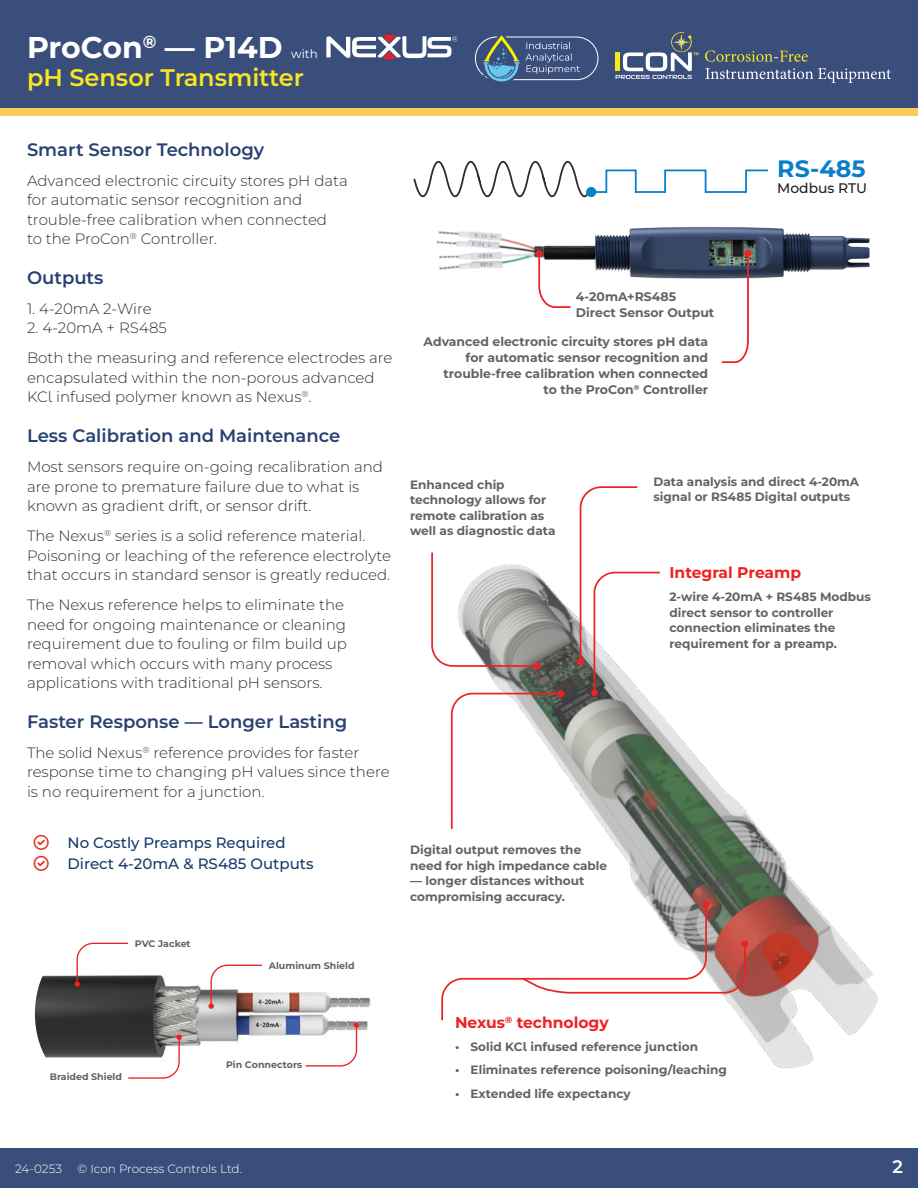
<style>
.page{position:relative;width:918px;height:1188px;background:#fff}
.page>*{position:absolute;margin:0;border:0;box-sizing:border-box;transform-origin:0 0}
.t1{font:700 30px "Montserrat";color:#fff}
.t2{font:600 24px "Montserrat";color:#f8e623}
.t3{font:700 23.7px "Montserrat";color:#0a7eca}
.t4{font:600 18px "Montserrat";color:#294171}
.t5{font:600 18px "Montserrat";color:#fff}
.t6{font:700 15.6px "Montserrat";color:#ee2123}
.t7{font:300 15px/19.5px "Montserrat";color:#312f30}
.t8{font:500 15px/21.3px "Montserrat";color:#183b6e}
.t9{font:500 13.8px "Montserrat";color:#231f20}
.t10{font:700 12.45px/16px "Montserrat";color:#636366}
.t11{font:700 12.15px/15.6px "Montserrat";color:#636366}
.t12{font:300 12px "Montserrat";color:#fff}
.t13{font:12px "Montserrat";color:#fff}
.t14{font:700 9.45px "Montserrat";color:#636366}
</style>
<div class="page">
<div style="left:0;top:0;width:918px;height:116px;background:#feca5c"></div>
<div style="left:0;top:0;width:918px;height:108px;background:#3a4e7b"></div>
<div style="left:0;top:1148px;width:918px;height:40px;background:#3a4e7b"></div>
<svg style="left:474px;top:35px;width:106px;height:47px"></svg>
<svg style="left:326px;top:35px;width:131px;height:24px"></svg>
<svg style="left:705px;top:68px;width:186px;height:15px"></svg>
<svg style="left:705px;top:50px;width:103px;height:12px"></svg>
<svg style="left:616px;top:32px;width:82px;height:47px"></svg>
<svg style="left:413px;top:160px;width:356px;height:38px"></svg>
<div style="left:586px;top:187px;width:10px;height:10px;background:#0a7eca;border-radius:50%"></div>
<img style="left:436px;top:231px;width:105px;height:39px">
<img style="left:541px;top:226px;width:329px;height:53px">
<svg style="left:537px;top:252px;width:35px;height:56px"></svg>
<div style="left:536px;top:250px;width:7px;height:7px;background:#ee2123;border-radius:50%"></div>
<svg style="left:720px;top:252px;width:30px;height:112px"></svg>
<div style="left:744px;top:250px;width:8px;height:7px;background:#ee2123;border-radius:50%"></div>
<img style="left:35px;top:975px;width:336px;height:83px">
<svg style="left:75px;top:942px;width:54px;height:45px"></svg>
<svg style="left:208px;top:964px;width:55px;height:45px"></svg>
<svg style="left:127px;top:1035px;width:55px;height:44px"></svg>
<svg style="left:304px;top:1022px;width:55px;height:45px"></svg>
<img style="left:486px;top:577px;width:392px;height:492px">
<svg style="left:431px;top:552px;width:109px;height:117px"></svg>
<svg style="left:450px;top:692px;width:113px;height:139px"></svg>
<div style="left:558px;top:690px;width:6px;height:7px;background:#ee2123;border-radius:50%"></div>
<div style="left:703px;top:901px;width:7px;height:6px;background:#ee2123;border-radius:50%"></div>
<svg style="left:441px;top:902px;width:306px;height:120px"></svg>
<div style="left:741px;top:940px;width:7px;height:7px;background:#ee2123;border-radius:50%"></div>
<svg style="left:579px;top:486px;width:83px;height:208px"></svg>
<div style="left:591px;top:689px;width:7px;height:7px;background:#ee2123;border-radius:50%"></div>
<h1 class="t1" style="left:27px;top:27px;width:257px">ProCon<sup>®</sup> — P14D</h1>
<p class="t13" style="left:291px;top:45px;width:28px">with</p>
<h2 class="t2" style="left:27px;top:62px;width:278px">pH Sensor Transmitter</h2>
<p class="t4" style="left:27px;top:137px;width:239px">Smart Sensor Technology</p>
<p class="t7" style="left:27px;top:170px;width:322px">Advanced electronic circuity stores pH data for automatic sensor recognition and trouble-free calibration when connected<br>to the ProCon<sup>®</sup> Controller.</p>
<p class="t4" style="left:27px;top:266px;width:78px">Outputs</p>
<p class="t7" style="left:27px;top:298px;width:126px">1. 4-20mA 2-Wire</p>
<p class="t7" style="left:27px;top:313px;width:367px;line-height:30px">2. 4-20mA + RS485<br>Both the measuring and reference electrodes are</p>
<p class="t7" style="left:27px;top:367px;width:349px">encapsulated within the non-porous advanced<br>KCl infused polymer known as Nexus<sup>®</sup>.</p>
<p class="t4" style="left:27px;top:424px;width:315px">Less Calibration and Maintenance</p>
<p class="t7" style="left:27px;top:457px;width:358px">Most sensors require on-going recalibration and are prone to premature failure due to what is known as gradient drift, or sensor drift.</p>
<p class="t7" style="left:27px;top:526px;width:366px">The Nexus<sup>®</sup> series is a solid reference material.<br>Poisoning or leaching of the reference electrolyte that occurs in standard sensor is greatly reduced.</p>
<p class="t7" style="left:27px;top:595px;width:321px">The Nexus reference helps to eliminate the need for ongoing maintenance or cleaning requirement due to fouling or film build up removal which occurs with many process applications with traditional pH sensors.</p>
<p class="t4" style="left:27px;top:710px;width:322px">Faster Response — Longer Lasting</p>
<p class="t7" style="left:27px;top:742px;width:364px">The solid Nexus<sup>®</sup> reference provides for faster response time to changing pH values since there is no requirement for a junction.</p>
<p class="t8" style="left:67px;top:832px;width:248px">No Costly Preamps Required<br>Direct 4-20mA &amp; RS485 Outputs</p>
<p class="t14" style="left:135px;top:938px;width:57px">PVC Jacket</p>
<p class="t14" style="left:269px;top:960px;width:87px">Aluminum Shield</p>
<p class="t10" style="left:576px;top:288px;width:140px">4-20mA+RS485<br>Direct Sensor Output</p>
<p class="t10" style="left:424px;top:333px;width:286px;text-align:right">Advanced electronic circuity stores pH data for automatic sensor recognition and trouble-free calibration when connected<br>to the ProCon<sup>®</sup> Controller</p>
<h3 class="t3" style="left:777px;top:152px;width:90px">RS-485</h3>
<p class="t9" style="left:777px;top:179px;width:91px">Modbus RTU</p>
<p class="t11" style="left:410px;top:476px;width:147px">Enhanced chip technology allows for remote calibration as well as diagnostic data</p>
<p class="t11" style="left:653px;top:473px;width:207px">Data analysis and direct 4-20mA signal or RS485 Digital outputs</p>
<p class="t6" style="left:670px;top:562px;width:133px">Integral Preamp</p>
<p class="t11" style="left:670px;top:589px;width:203px">2-wire 4-20mA + RS485 Modbus direct sensor to controller connection eliminates the requirement for a preamp.</p>
<p class="t11" style="left:410px;top:842px;width:199px">Digital output removes the need for high impedance cable</p>
<p class="t11" style="left:410px;top:873px;width:176px">— longer distances without compromising accuracy.</p>
<p class="t14" style="left:50px;top:1071px;width:74px">Braided Shield</p>
<p class="t14" style="left:226px;top:1059px;width:78px">Pin Connectors</p>
<p class="t6" style="left:455px;top:1012px;width:155px">Nexus<sup>®</sup> technology</p>
<p class="t11" style="left:455px;top:1039px;width:244px">• Solid KCl infused reference junction</p>
<p class="t11" style="left:455px;top:1062px;width:273px">• Eliminates reference poisoning/leaching</p>
<p class="t11" style="left:455px;top:1085px;width:177px">• Extended life expectancy</p>
<p class="t12" style="left:15px;top:1161px;width:49px">24-0253</p>
<p class="t12" style="left:77px;top:1161px;width:166px">© Icon Process Controls Ltd.</p>
<p class="t5" style="left:893px;top:1155px;width:12px">2</p>
</div>
